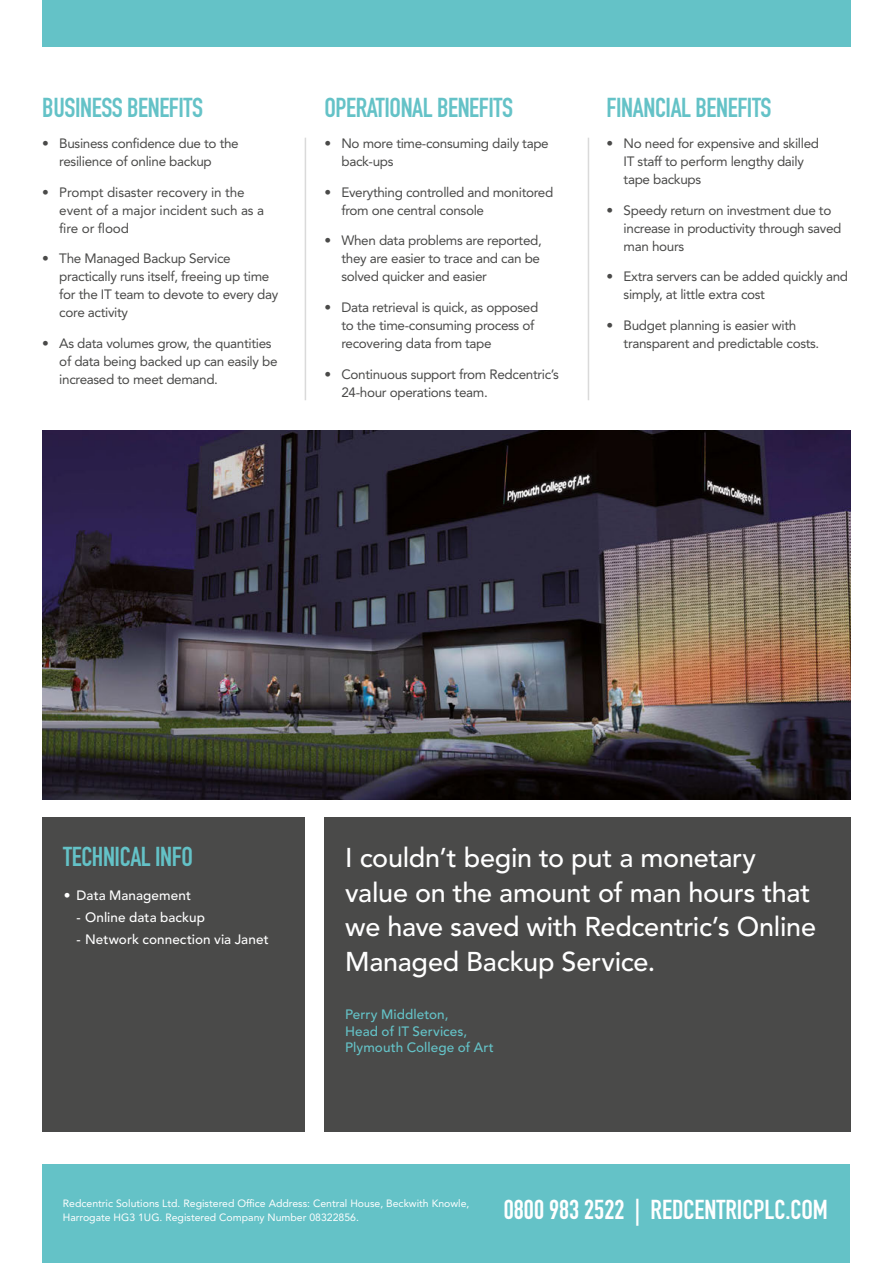
<style>
.page{position:relative;width:893px;height:1263px;background:#fff}
.page>*{position:absolute;margin:0;border:0;box-sizing:border-box;transform-origin:0 0}
.t1{font:500 27px/34.5px "Avenir LT Std";letter-spacing:-.01em;color:#fff}
.t2{font:27px "DIN Engschrift Std";letter-spacing:-.015em;color:#64c2c7}
.t3{font:27px "DIN Engschrift Std";color:#fff}
.t4{font:13.5px/18px "Avenir LT Std";letter-spacing:-.025em;color:#4a4a49}
.t5{font:500 13.5px "Avenir LT Std";letter-spacing:.005em;color:#fff}
.t6{font:500 13.5px/16.5px "Avenir LT Std";letter-spacing:.005em;color:#64c2c7}
.t7{font:10.5px/13.5px "Avenir LT Std";color:#fff}
</style>
<div class="page">
<div style="left:43px;top:817px;width:262px;height:314px;background:#4a4a49"></div>
<div style="left:324px;top:817px;width:526px;height:314px;background:#4a4a49"></div>
<div style="left:42px;top:0;width:809px;height:47px;background:#64c2c7"></div>
<div style="left:43px;top:1165px;width:807px;height:98px;background:#64c2c7"></div>
<hr style="left:305px;top:138px;width:1px;height:262px;background:#dadada">
<hr style="left:588px;top:138px;width:1px;height:262px;background:#dadada">
<img style="left:43px;top:430px;width:807px;height:369px">
<h1 class="t2" style="left:42px;top:92px;width:162px">BUSINESS BENEFITS</h1>
<p class="t4" style="left:59px;top:134px;width:181px;text-indent:-17px">• Business confidence due to the resilience of online backup</p>
<p class="t4" style="left:59px;top:183px;width:206px;text-indent:-17px">• Prompt disaster recovery in the event of a major incident such as a fire or flood</p>
<p class="t4" style="left:59px;top:250px;width:220px;text-indent:-17px">• The Managed Backup Service practically runs itself, freeing up time for the IT team to devote to every day core activity</p>
<p class="t4" style="left:59px;top:334px;width:220px;text-indent:-17px">• As data volumes grow, the quantities of data being backed up can easily be increased to meet demand.</p>
<h1 class="t2" style="left:324px;top:92px;width:190px">OPERATIONAL BENEFITS</h1>
<p class="t4" style="left:341px;top:134px;width:209px;text-indent:-17px">• No more time-consuming daily tape back-ups</p>
<p class="t4" style="left:341px;top:183px;width:213px;text-indent:-17px">• Everything controlled and monitored from one central console</p>
<p class="t4" style="left:341px;top:232px;width:202px;text-indent:-17px">• When data problems are reported, they are easier to trace and can be solved quicker and easier</p>
<p class="t4" style="left:341px;top:298px;width:198px;text-indent:-17px">• Data retrieval is quick, as opposed to the time-consuming process of recovering data from tape</p>
<p class="t4" style="left:341px;top:365px;width:219px;text-indent:-17px">• Continuous support from Redcentric’s<br>24-hour operations team.</p>
<h1 class="t2" style="left:607px;top:92px;width:166px">FINANCIAL BENEFITS</h1>
<p class="t4" style="left:624px;top:134px;width:197px;text-indent:-17px">• No need for expensive and skilled<br>IT staff to perform lengthy daily tape backups</p>
<p class="t4" style="left:624px;top:201px;width:219px;text-indent:-17px">• Speedy return on investment due to increase in productivity through saved man hours</p>
<p class="t4" style="left:624px;top:268px;width:226px;text-indent:-17px">• Extra servers can be added quickly and simply, at little extra cost</p>
<p class="t4" style="left:624px;top:316px;width:197px;text-indent:-17px">• Budget planning is easier with transparent and predictable costs.</p>
<h1 class="t2" style="left:63px;top:841px;width:131px">TECHNICAL INFO</h1>
<p class="t5" style="left:64px;top:887px;width:129px">• Data Management</p>
<p class="t5" style="left:77px;top:909px;width:130px">- Online data backup</p>
<p class="t5" style="left:77px;top:931px;width:194px">- Network connection via Janet</p>
<h1 class="t1" style="left:345px;top:841px;width:472px">I couldn’t begin to put a monetary value on the amount of man hours that we have saved with Redcentric’s Online Managed Backup Service.</h1>
<p class="t6" style="left:345px;top:1007px;width:150px">Perry Middleton,<br>Head of IT Services,<br>Plymouth College of Art</p>
<p class="t7" style="left:63px;top:1197px;width:408px">Redcentric Solutions Ltd. Registered Office Address: Central House, Beckwith Knowle,<br>Harrogate HG3 1UG. Registered Company Number 08322856.</p>
<h1 class="t3" style="left:504px;top:1194px;width:326px">0800 983 2522 | REDCENTRICPLC.COM</h1>
</div>
